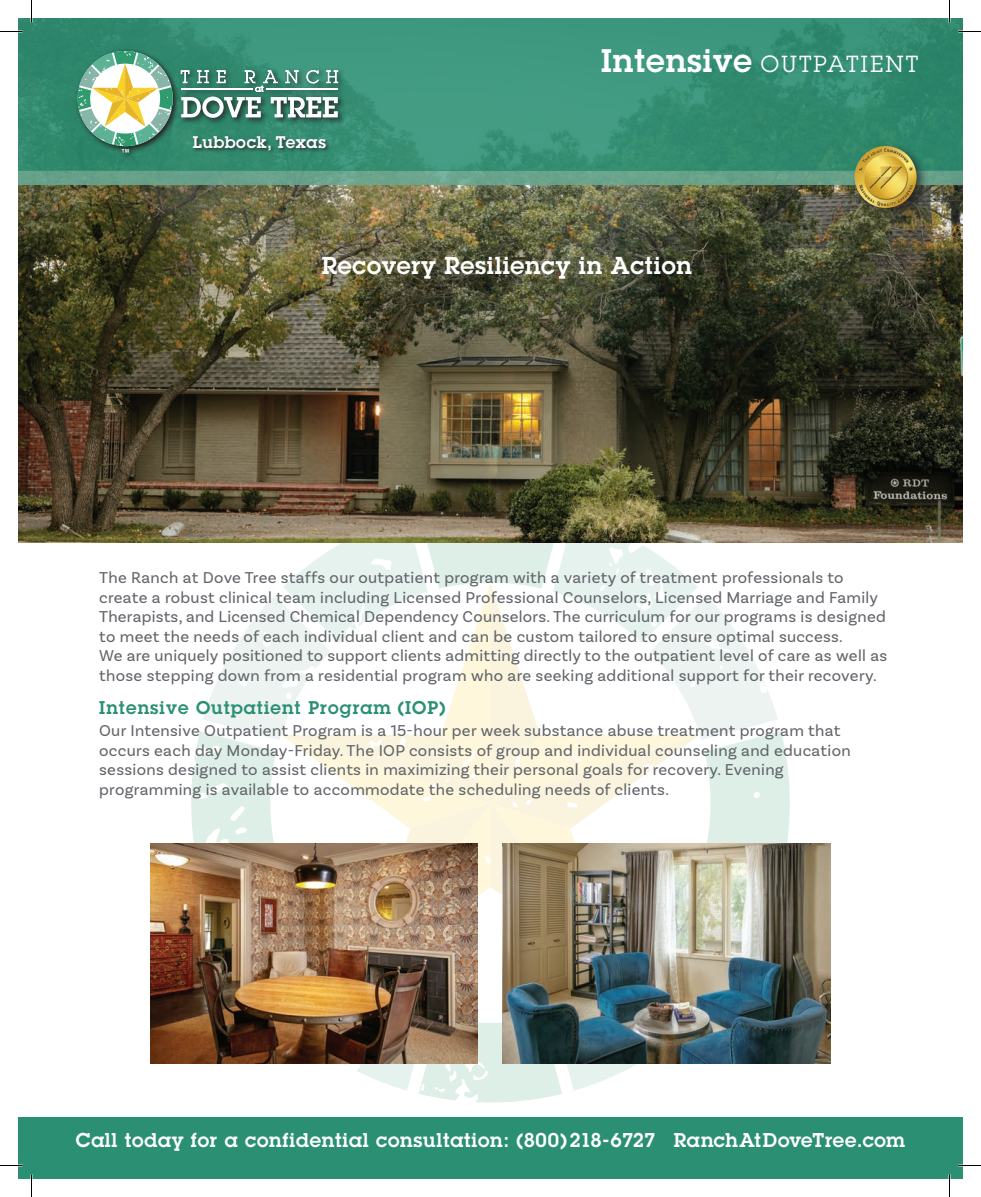
<style>
.page{position:relative;width:981px;height:1197px;background:#fff}
.page>*{position:absolute;margin:0;border:0;box-sizing:border-box;transform-origin:0 0}
.t1{font:600 24px "Lubalin Graph Std";letter-spacing:.03em;color:#fff}
.t2{font:22.8px "Lubalin Graph Std";letter-spacing:.09em;color:#fff}
.t3{font:600 19.5px "Lubalin Graph Std";letter-spacing:.04em;color:#fff}
.t4{font:600 18px "Lubalin Graph Std";letter-spacing:.06em;color:#2b9073}
.t5{font:16.5px/19.5px "Basic Sans";letter-spacing:.02em;color:#62656a}
.t6{font:600 16.5px "Lubalin Graph Std";letter-spacing:.03em;color:#fff}
.s1{font-weight:600;font-size:31.95px}
</style>
<div class="page">
<svg style="left:191px;top:543px;width:599px;height:560px"></svg>
<img style="left:18px;top:184px;width:944px;height:359px">
<div style="left:18px;top:1118px;width:945px;height:61px;background:#2b9073"></div>
<img style="left:503px;top:844px;width:327px;height:219px">
<img style="left:150px;top:844px;width:328px;height:219px">
<div style="left:18px;top:170px;width:945px;height:14px;background:#68a28b"></div>
<svg style="left:18px;top:18px;width:945px;height:152px;background:#379076"></svg>
<svg style="left:75px;top:48px;width:271px;height:113px;background:#34896f"></svg>
<svg style="left:77px;top:51px;width:96px;height:102px"></svg>
<svg style="left:180px;top:69px;width:158px;height:49px"></svg>
<div style="left:192px;top:134px;width:139px;height:22px;background:#231f20;opacity:.82"></div>
<div style="left:850px;top:142px;width:79px;height:78px;background:#231f20;opacity:.75"></div>
<img style="left:854px;top:146px;width:63px;height:62px">
<svg style="left:0;top:31px;width:22px;height:1px"></svg>
<svg style="left:958px;top:31px;width:23px;height:1px"></svg>
<svg style="left:0;top:1165px;width:22px;height:1px"></svg>
<svg style="left:958px;top:1165px;width:23px;height:1px"></svg>
<svg style="left:31px;top:0;width:1px;height:22px"></svg>
<svg style="left:31px;top:1174px;width:1px;height:23px"></svg>
<svg style="left:949px;top:0;width:1px;height:22px"></svg>
<svg style="left:949px;top:1174px;width:1px;height:23px"></svg>
<p class="t6" style="left:193px;top:132px;width:135px">Lubbock, Texas</p>
<h2 class="t2" style="left:601px;top:49px;width:318px"><span class="s1">Intensive</span> OUTPATIENT</h2>
<h1 class="t1" style="left:322px;top:249px;width:372px">Recovery Resiliency in Action</h1>
<p class="t5" style="left:99px;top:568px;width:790px">The Ranch at Dove Tree staffs our outpatient program with a variety of treatment professionals to create a robust clinical team including Licensed Professional Counselors, Licensed Marriage and Family Therapists, and Licensed Chemical Dependency Counselors. The curriculum for our programs is designed to meet the needs of each individual client and can be custom tailored to ensure optimal success.<br>We are uniquely positioned to support clients admitting directly to the outpatient level of care as well as those stepping down from a residential program who are seeking additional support for their recovery.</p>
<p class="t4" style="left:99px;top:695px;width:348px">Intensive Outpatient Program (IOP)</p>
<p class="t5" style="left:99px;top:721px;width:753px">Our Intensive Outpatient Program is a 15-hour per week substance abuse treatment program that occurs each day Monday-Friday. The IOP consists of group and individual counseling and education sessions designed to assist clients in maximizing their personal goals for recovery. Evening programming is available to accommodate the scheduling needs of clients.</p>
<p class="t3" style="left:76px;top:1128px;width:831px">Call today for a confidential consultation: (800)218-6727 RanchAtDoveTree.com</p>
</div>
